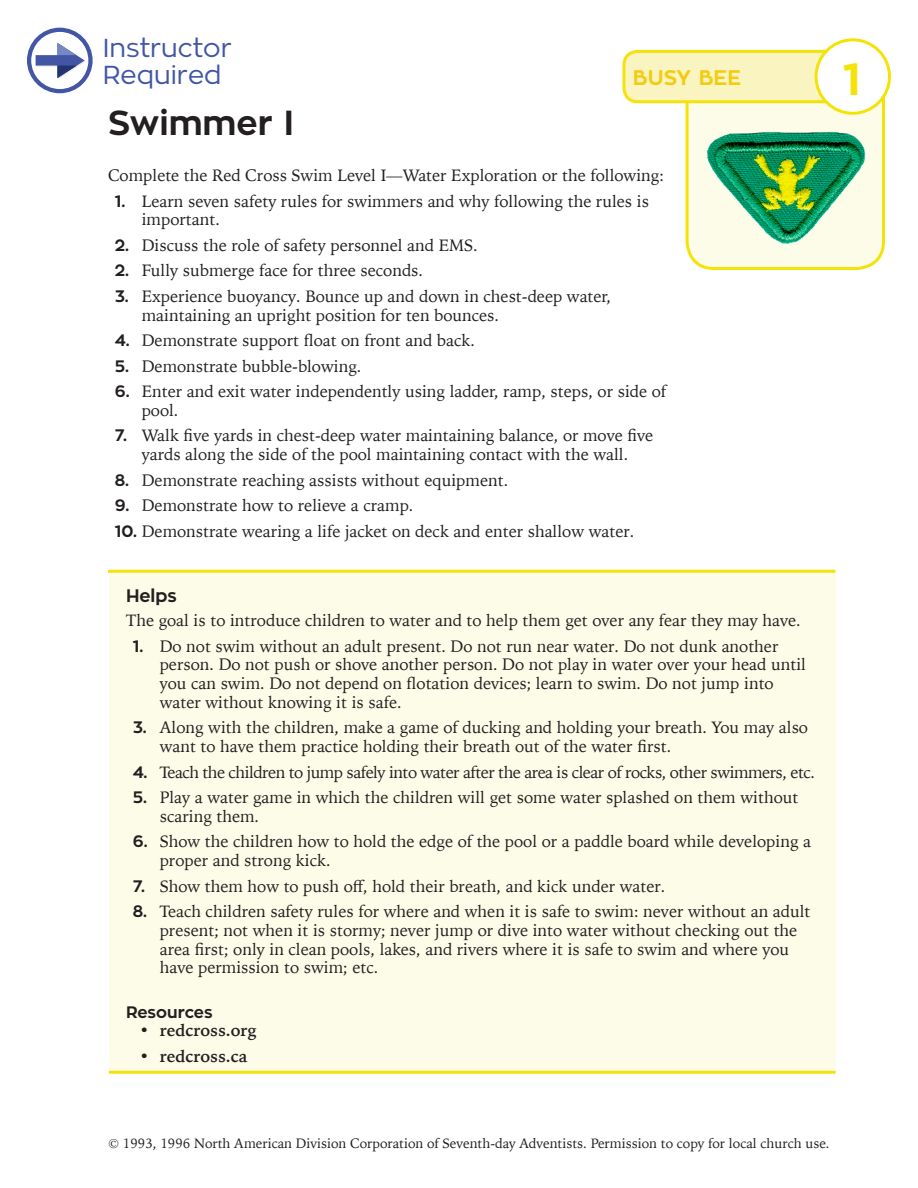
<style>
.page{position:relative;width:918px;height:1188px;background:#fff}
.page>*{position:absolute;margin:0;border:0;box-sizing:border-box;transform-origin:0 0}
.t1{font:700 45px "Zona Pro";color:#f5e209}
.Subhead_1{font:700 34.5px "Zona Pro";color:#231f20}
.t2{font:25.8px/26.2px "Zona Pro";color:#4157a5}
.Sub_heading_2_Gray{font:700 21px "Zona Pro";color:#f3cc12}
.Subhead_3{font:700 18px "Zona Pro";color:#231f20}
.Indent_1{font:16.5px/18.8px "Iowan Old Style";color:#231f20}
.Body_text{font:16.5px "Iowan Old Style";color:#231f20}
.Indent_1-2{font:16.5px "Iowan Old Style";letter-spacing:-.03em;color:#231f20}
.t3{font:700 16.5px "Iowan Old Style";color:#231f20}
.Subhead_3-2{font:700 16.5px "Zona Pro";color:#231f20}
.t4{font:13.5px "Iowan Old Style";color:#231f20}
.s1{font-family:"Zona Pro";font-weight:700}
.s2{font-weight:400}
</style>
<div class="page">
<div style="left:109px;top:573px;width:726px;height:498px;background:#fdfce9"></div>
<hr style="left:108px;top:570px;width:727px;height:3px;background:#f5e209">
<hr style="left:109px;top:1071px;width:726px;height:3px;background:#f5e209">
<svg style="left:622px;top:48px;width:265px;height:70px;background:#faf5b9"></svg>
<div style="left:816px;top:40px;width:74px;height:73px;background:#fff;border-radius:50%"></div>
<div style="left:815px;top:38px;width:76px;height:77px;border:3px solid #f5e209;border-radius:50%"></div>
<img style="left:685px;top:118px;width:200px;height:152px">
<div style="left:27px;top:28px;width:66px;height:65px;background:#4256a5;border-radius:50%"></div>
<svg style="left:32px;top:33px;width:57px;height:57px"></svg>
<div style="left:31px;top:32px;width:57px;height:57px;background:#fff;border-radius:50%"></div>
<svg style="left:36px;top:43px;width:49px;height:36px"></svg>
<p class="t2" style="left:103px;top:35px;width:131px">Instructor<br>Required</p>
<p class="Sub_heading_2_Gray" style="left:633px;top:64px;width:110px">BUSY BEE</p>
<p class="t1" style="left:843px;top:50px;width:20px">1</p>
<p class="Subhead_1" style="left:108px;top:100px;width:188px">Swimmer I</p>
<p class="Body_text" style="left:108px;top:161px;width:558px">Complete the Red Cross Swim Level I—Water Exploration or the following:</p>
<p class="Indent_1" style="left:142px;top:191px;width:509px;text-indent:-27px"><span class="s1">1.</span> Learn seven safety rules for swimmers and why following the rules is important.</p>
<p class="Indent_1" style="left:115px;top:235px;width:364px"><span class="s1">2.</span> Discuss the role of safety personnel and EMS.</p>
<p class="Indent_1" style="left:115px;top:261px;width:310px"><span class="s1">2.</span> Fully submerge face for three seconds.</p>
<p class="Indent_1" style="left:142px;top:286px;width:471px;text-indent:-27px"><span class="s1">3.</span> Experience buoyancy. Bounce up and down in chest-deep water, maintaining an upright position for ten bounces.</p>
<p class="Indent_1" style="left:115px;top:330px;width:362px"><span class="s1">4.</span> Demonstrate support float on front and back.</p>
<p class="Indent_1" style="left:115px;top:356px;width:248px"><span class="s1">5.</span> Demonstrate bubble-blowing.</p>
<p class="Indent_1" style="left:142px;top:381px;width:526px;text-indent:-27px"><span class="s1">6.</span> Enter and exit water independently using ladder, ramp, steps, or side of pool.</p>
<p class="Indent_1" style="left:115px;top:426px;width:540px;text-align:center"><span class="s1">7.</span> Walk five yards in chest-deep water maintaining balance, or move five yards along the side of the pool maintaining contact with the wall.</p>
<p class="Indent_1" style="left:115px;top:470px;width:395px"><span class="s1">8.</span> Demonstrate reaching assists without equipment.</p>
<p class="Indent_1" style="left:115px;top:495px;width:300px"><span class="s1">9.</span> Demonstrate how to relieve a cramp.</p>
<p class="Indent_1" style="left:115px;top:521px;width:521px"><span class="s1">10.</span> Demonstrate wearing a life jacket on deck and enter shallow water.</p>
<p class="Subhead_3" style="left:126px;top:584px;width:52px">Helps</p>
<p class="Body_text" style="left:126px;top:606px;width:676px">The goal is to introduce children to water and to help them get over any fear they may have.</p>
<p class="Indent_1" style="left:160px;top:636px;width:648px;text-indent:-27px"><span class="s1">1.</span> Do not swim without an adult present. Do not run near water. Do not dunk another person. Do not push or shove another person. Do not play in water over your head until you can swim. Do not depend on flotation devices; learn to swim. Do not jump into water without knowing it is safe.</p>
<p class="Indent_1" style="left:160px;top:718px;width:650px;text-indent:-27px"><span class="s1">3.</span> Along with the children, make a game of ducking and holding your breath. You may also want to have them practice holding their breath out of the water first.</p>
<p class="Indent_1-2" style="left:133px;top:757px;width:684px"><span class="s1">4.</span> Teach the children to jump safely into water after the area is clear of rocks, other swimmers, etc.</p>
<p class="Indent_1" style="left:160px;top:787px;width:640px;text-indent:-27px"><span class="s1">5.</span> Play a water game in which the children will get some water splashed on them without scaring them.</p>
<p class="Indent_1" style="left:160px;top:832px;width:653px;text-indent:-27px"><span class="s1">6.</span> Show the children how to hold the edge of the pool or a paddle board while developing a proper and strong kick.</p>
<p class="Indent_1" style="left:133px;top:876px;width:534px"><span class="s1">7.</span> Show them how to push off, hold their breath, and kick under water.</p>
<p class="Indent_1" style="left:160px;top:901px;width:652px;text-indent:-27px"><span class="s1">8.</span> Teach children safety rules for where and when it is safe to swim: never without an adult present; not when it is stormy; never jump or dive into water without checking out the area first; only in clean pools, lakes, and rivers where it is safe to swim and where you have permission to swim; etc.</p>
<p class="Subhead_3-2" style="left:126px;top:1001px;width:88px">Resources</p>
<p class="t3" style="left:140px;top:1016px;width:119px"><span class="s2">•</span> redcross.org</p>
<p class="t3" style="left:140px;top:1041px;width:110px"><span class="s2">•</span> redcross.ca</p>
<p class="t4" style="left:108px;top:1131px;width:723px">© 1993, 1996 North American Division Corporation of Seventh-day Adventists. Permission to copy for local church use.</p>
</div>
